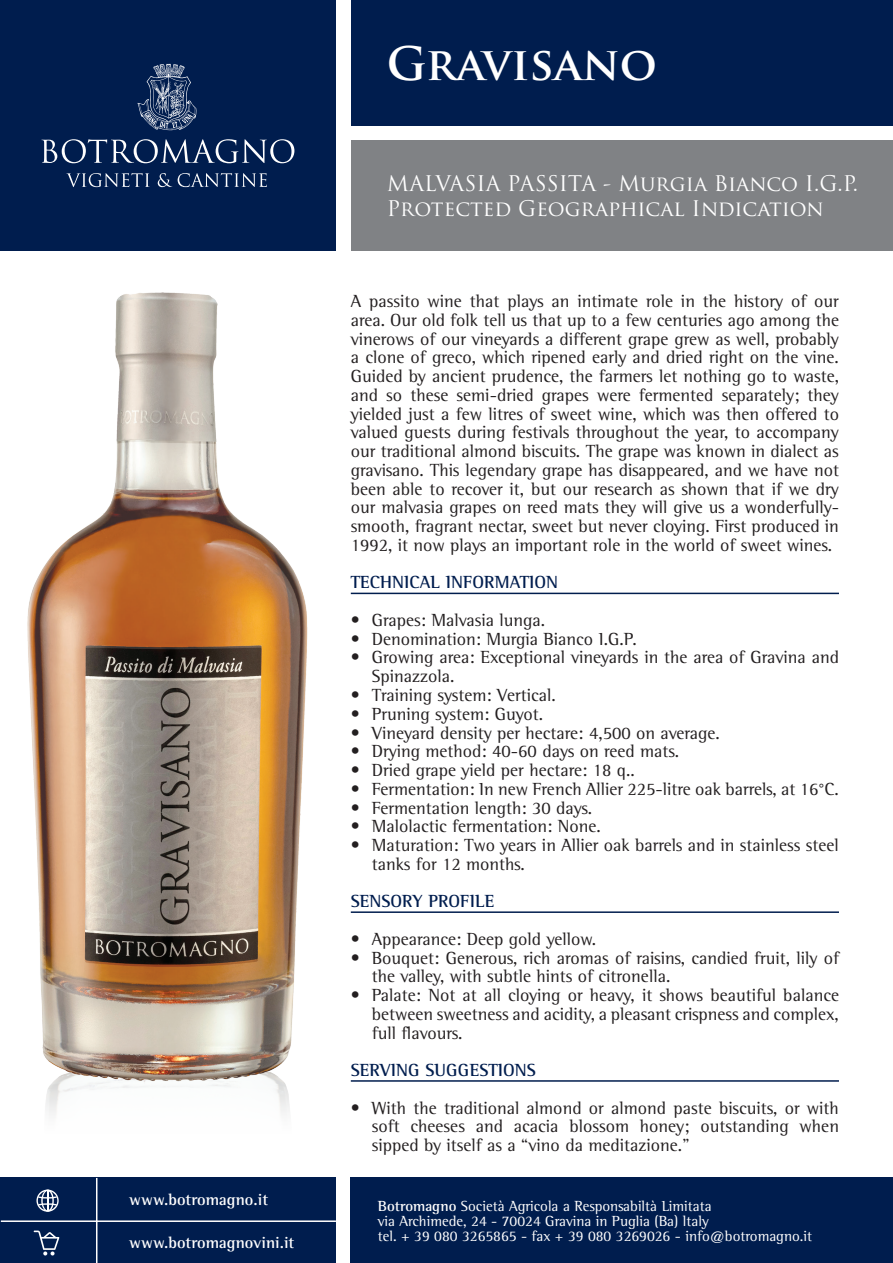
<style>
.page{position:relative;width:893px;height:1263px;background:#fff}
.page>*{position:absolute;margin:0;border:0;box-sizing:border-box;transform-origin:0 0}
.t1{font:700 45px "Trajan Pro";color:#fff}
.t2{font:21px/25.2px "Trajan Pro";color:#fff}
.t3{font:18px/18.8px "Rotis Semi Serif";color:#231f20;text-align:justify}
.t4{font:700 18px "Rotis Semi Serif";color:#001d4e}
.t5{font:700 16.5px "Rotis Semi Serif";color:#fff}
.t6{font:15px/15px "Rotis Semi Serif";color:#fff}
.s1{font-weight:700}
</style>
<div class="page">
<div style="left:0;top:0;width:336px;height:251px;background:#001d4e"></div>
<div style="left:0;top:1178px;width:336px;height:85px;background:#001d4e"></div>
<div style="left:351px;top:1178px;width:542px;height:85px;background:#001d4e"></div>
<div style="left:351px;top:0;width:542px;height:125px;background:#001d4e"></div>
<div style="left:351px;top:140px;width:542px;height:111px;background:#808285"></div>
<svg style="left:34px;top:1230px;width:25px;height:25px"></svg>
<svg style="left:36px;top:1189px;width:23px;height:23px"></svg>
<hr style="left:96px;top:1178px;width:1px;height:85px;background:#fff">
<hr style="left:1px;top:1220px;width:335px;height:2px;background:#fff">
<svg style="left:138px;top:64px;width:58px;height:66px"></svg>
<svg style="left:41px;top:139px;width:253px;height:24px"></svg>
<svg style="left:66px;top:173px;width:84px;height:14px"></svg>
<svg style="left:158px;top:173px;width:14px;height:14px"></svg>
<svg style="left:178px;top:173px;width:89px;height:14px"></svg>
<hr style="left:351px;top:593px;width:488px;height:1px;background:#001d4e">
<hr style="left:351px;top:911px;width:488px;height:2px;background:#001d4e">
<hr style="left:351px;top:1080px;width:488px;height:2px;background:#001d4e">
<img style="left:27px;top:292px;width:281px;height:823px">
<p class="t5" style="left:129px;top:1190px;width:140px">www.botromagno.it</p>
<p class="t5" style="left:129px;top:1232px;width:167px">www.botromagnovini.it</p>
<h1 class="t1" style="left:387px;top:35px;width:271px">GRAVISANO</h1>
<p class="t2" style="left:387px;top:170px;width:473px">MALVASIA PASSITA - Murgia Bianco I.G.P.<br>Protected Geographical Indication</p>
<p class="t3" style="left:351px;top:292px;width:490px">A passito wine that plays an intimate role in the history of our area. Our old folk tell us that up to a few centuries ago among the vinerows of our vineyards a different grape grew as well, probably a clone of greco, which ripened early and dried right on the vine.<br>Guided by ancient prudence, the farmers let nothing go to waste, and so these semi-dried grapes were fermented separately; they yielded just a few litres of sweet wine, which was then offered to valued guests during festivals throughout the year, to accompany our traditional almond biscuits. The grape was known in dialect as gravisano. This legendary grape has disappeared, and we have not been able to recover it, but our research as shown that if we dry our malvasia grapes on reed mats they will give us a wonderfully&shy;smooth, fragrant nectar, sweet but never cloying. First produced in 1992, it now plays an important role in the world of sweet wines.</p>
<p class="t4" style="left:351px;top:572px;width:209px">TECHNICAL INFORMATION</p>
<p class="t3" style="left:351px;top:610px;width:196px">• Grapes: Malvasia lunga.</p>
<p class="t3" style="left:351px;top:629px;width:287px">• Denomination: Murgia Bianco I.G.P.</p>
<p class="t3" style="left:372px;top:648px;width:469px;text-indent:-21px">• Growing area: Exceptional vineyards in the area of Gravina and<br>Spinazzola.</p>
<p class="t3" style="left:351px;top:685px;width:207px">• Training system: Vertical.</p>
<p class="t3" style="left:351px;top:704px;width:194px">• Pruning system: Guyot.</p>
<p class="t3" style="left:351px;top:723px;width:370px">• Vineyard density per hectare: 4,500 on average.</p>
<p class="t3" style="left:351px;top:742px;width:330px">• Drying method: 40-60 days on reed mats.</p>
<p class="t3" style="left:351px;top:760px;width:285px">• Dried grape yield per hectare: 18 q..</p>
<p class="t3" style="left:351px;top:779px;width:490px">• Fermentation: In new French Allier 225-litre oak barrels, at 16°C.</p>
<p class="t3" style="left:351px;top:798px;width:243px">• Fermentation length: 30 days.</p>
<p class="t3" style="left:351px;top:817px;width:252px">• Malolactic fermentation: None.</p>
<p class="t3" style="left:372px;top:835px;width:469px;text-indent:-21px">• Maturation: Two years in Allier oak barrels and in stainless steel tanks for 12 months.</p>
<p class="t4" style="left:351px;top:890px;width:145px">SENSORY PROFILE</p>
<p class="t3" style="left:351px;top:929px;width:247px">• Appearance: Deep gold yellow.</p>
<p class="t3" style="left:372px;top:948px;width:469px;text-indent:-21px">• Bouquet: Generous, rich aromas of raisins, candied fruit, lily of the valley, with subtle hints of citronella.</p>
<p class="t3" style="left:372px;top:986px;width:469px;text-indent:-21px">• Palate: Not at all cloying or heavy, it shows beautiful balance between sweetness and acidity, a pleasant crispness and complex, full flavours.</p>
<p class="t4" style="left:351px;top:1059px;width:186px">SERVING SUGGESTIONS</p>
<p class="t3" style="left:372px;top:1098px;width:469px;text-indent:-21px">• With the traditional almond or almond paste biscuits, or with soft cheeses and acacia blossom honey; outstanding when sipped by itself as a “vino da meditazione.”</p>
<p class="t6" style="left:378px;top:1198px;width:436px"><span class="s1">Botromagno</span> Società Agricola a Responsabiltà Limitata<br>via Archimede, 24 - 70024 Gravina in Puglia (Ba) ltaly<br>tel. + 39 080 3265865 - fax + 39 080 3269026 - info@botromagno.it</p>
</div>
